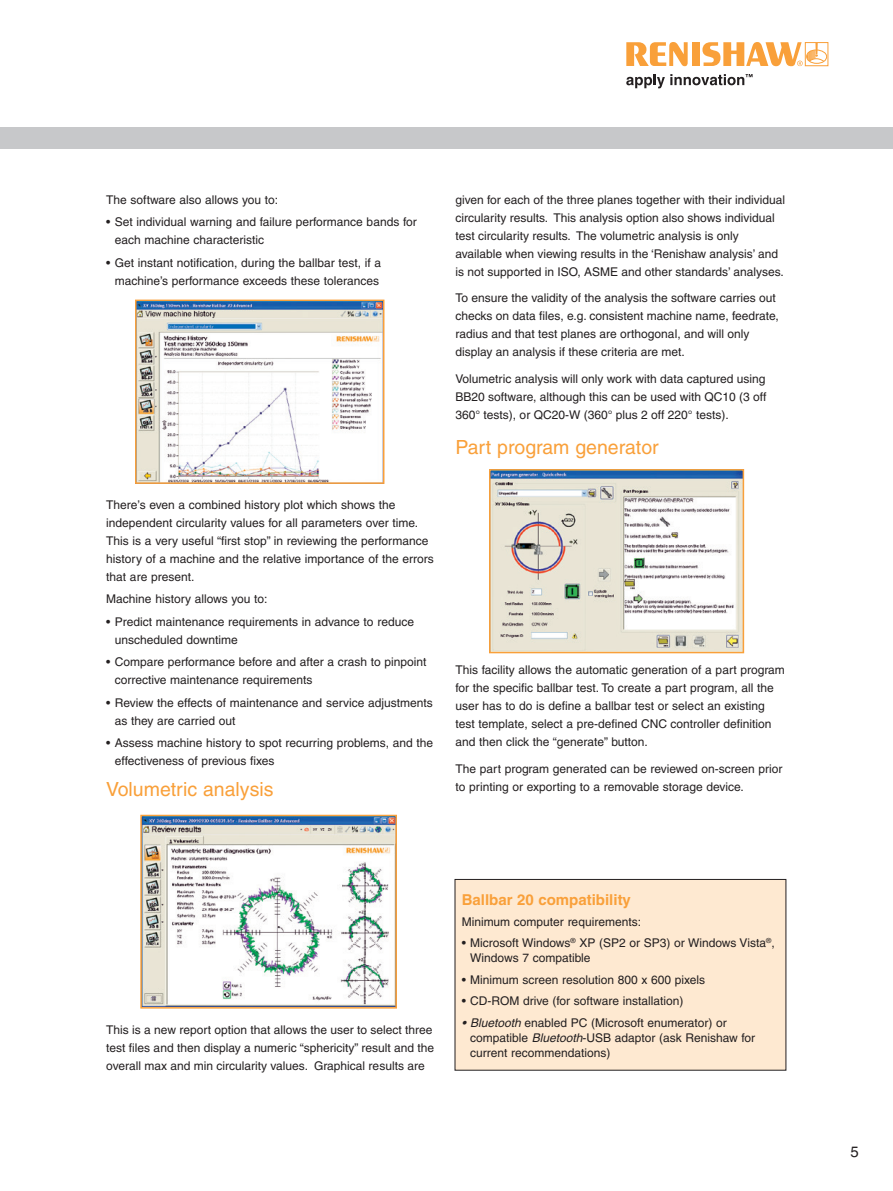
<style>
.page{position:relative;width:893px;height:1191px;background:#fff}
.page>*{position:absolute;margin:0;border:0;box-sizing:border-box;transform-origin:0 0}
.t1{font:19.5px "Helvetica";color:#f9a03a}
.t2{font:700 15px "Helvetica";color:#f9a03a}
.t3{font:15px "Helvetica";color:#231f20}
.t4{font:12px/18px "Helvetica";color:#231f20}
.s1{font-style:italic}
</style>
<div class="page">
<svg style="left:626px;top:42px;width:62px;height:24px"></svg>
<div style="left:692px;top:42px;width:8px;height:24px;background:#f9a03a"></div>
<div style="left:805px;top:42px;width:23px;height:24px;border:1px solid #f9a03a"></div>
<div style="left:806px;top:50px;width:21px;height:14px;border:1px solid #f9a03a;border-radius:50%"></div>
<svg style="left:702px;top:42px;width:122px;height:24px"></svg>
<svg style="left:626px;top:74px;width:127px;height:14px"></svg>
<div style="left:455px;top:879px;width:331px;height:191px;background:#fee9d1"></div>
<div style="left:455px;top:879px;width:331px;height:191px;border:1px solid #231f20"></div>
<div style="left:0;top:128px;width:893px;height:21px;background:#c7c8ca"></div>
<img style="left:143px;top:817px;width:251px;height:188px">
<div style="left:140px;top:814px;width:257px;height:194px;border:2px solid #f9a03a"></div>
<img style="left:492px;top:472px;width:249px;height:178px">
<div style="left:489px;top:469px;width:255px;height:184px;border:2px solid #f9a03a"></div>
<img style="left:138px;top:302px;width:243px;height:179px">
<div style="left:135px;top:299px;width:249px;height:185px;border:2px solid #f9a03a"></div>
<p class="t4" style="left:106px;top:190px;width:173px">The software also allows you to:</p>
<p class="t4" style="left:115px;top:213px;width:303px;text-indent:-9px">• Set individual warning and failure performance bands for each machine characteristic</p>
<p class="t4" style="left:106px;top:253px;width:276px;text-align:center">• Get instant notification, during the ballbar test, if a machine’s performance exceeds these tolerances</p>
<p class="t4" style="left:106px;top:496px;width:329px">There’s even a combined history plot which shows the independent circularity values for all parameters over time.<br>This is a very useful “first stop” in reviewing the performance history of a machine and the relative importance of the errors that are present.</p>
<p class="t4" style="left:106px;top:590px;width:163px">Machine history allows you to:</p>
<p class="t4" style="left:115px;top:612px;width:301px;text-indent:-9px">• Predict maintenance requirements in advance to reduce unscheduled downtime</p>
<p class="t4" style="left:115px;top:653px;width:313px;text-indent:-9px">• Compare performance before and after a crash to pinpoint corrective maintenance requirements</p>
<p class="t4" style="left:115px;top:693px;width:319px;text-indent:-9px">• Review the effects of maintenance and service adjustments as they are carried out</p>
<p class="t4" style="left:115px;top:734px;width:320px;text-indent:-9px">• Assess machine history to spot recurring problems, and the effectiveness of previous fixes</p>
<h1 class="t1" style="left:106px;top:778px;width:169px">Volumetric analysis</h1>
<p class="t4" style="left:455px;top:190px;width:331px">given for each of the three planes together with their individual circularity results. This analysis option also shows individual test circularity results. The volumetric analysis is only available when viewing results in the ‘Renishaw analysis’ and is not supported in ISO, ASME and other standards’ analyses.</p>
<p class="t4" style="left:455px;top:289px;width:325px">To ensure the validity of the analysis the software carries out checks on data files, e.g. consistent machine name, feedrate, radius and that test planes are orthogonal, and will only display an analysis if these criteria are met.</p>
<p class="t4" style="left:455px;top:369px;width:313px;text-align:justify">Volumetric analysis will only work with data captured using BB20 software, although this can be used with QC10 (3 off 360° tests), or QC20-W (360° plus 2 off 220° tests).</p>
<h1 class="t1" style="left:455px;top:436px;width:205px">Part program generator</h1>
<p class="t4" style="left:455px;top:661px;width:331px">This facility allows the automatic generation of a part program for the specific ballbar test. To create a part program, all the user has to do is define a ballbar test or select an existing test template, select a pre-defined CNC controller definition and then click the “generate” button.</p>
<p class="t4" style="left:455px;top:759px;width:329px">The part program generated can be reviewed on-screen prior to printing or exporting to a removable storage device.</p>
<p class="t4" style="left:106px;top:1021px;width:329px">This is a new report option that allows the user to select three test files and then display a numeric “sphericity” result and the overall max and min circularity values. Graphical results are</p>
<p class="t2" style="left:462px;top:890px;width:171px">Ballbar 20 compatibility</p>
<p class="t4" style="left:462px;top:912px;width:181px">Minimum computer requirements:</p>
<p class="t4" style="left:470px;top:935px;width:306px;line-height:15px;text-indent:-8px">• Microsoft Windows<sup>®</sup> XP (SP2 or SP3) or Windows Vista<sup>®</sup>,<br>Windows 7 compatible</p>
<p class="t4" style="left:462px;top:970px;width:245px">• Minimum screen resolution 800 x 600 pixels</p>
<p class="t4" style="left:462px;top:992px;width:223px">• CD-ROM drive (for software installation)</p>
<p class="t4" style="left:470px;top:1014px;width:286px;line-height:15px;text-indent:-9px"><span class="s1">• Bluetooth</span> enabled PC (Microsoft enumerator) or compatible <span class="s1">Bluetooth</span>-USB adaptor (ask Renishaw for current recommendations)</p>
<p class="t3" style="left:851px;top:1143px;width:10px">5</p>
</div>
